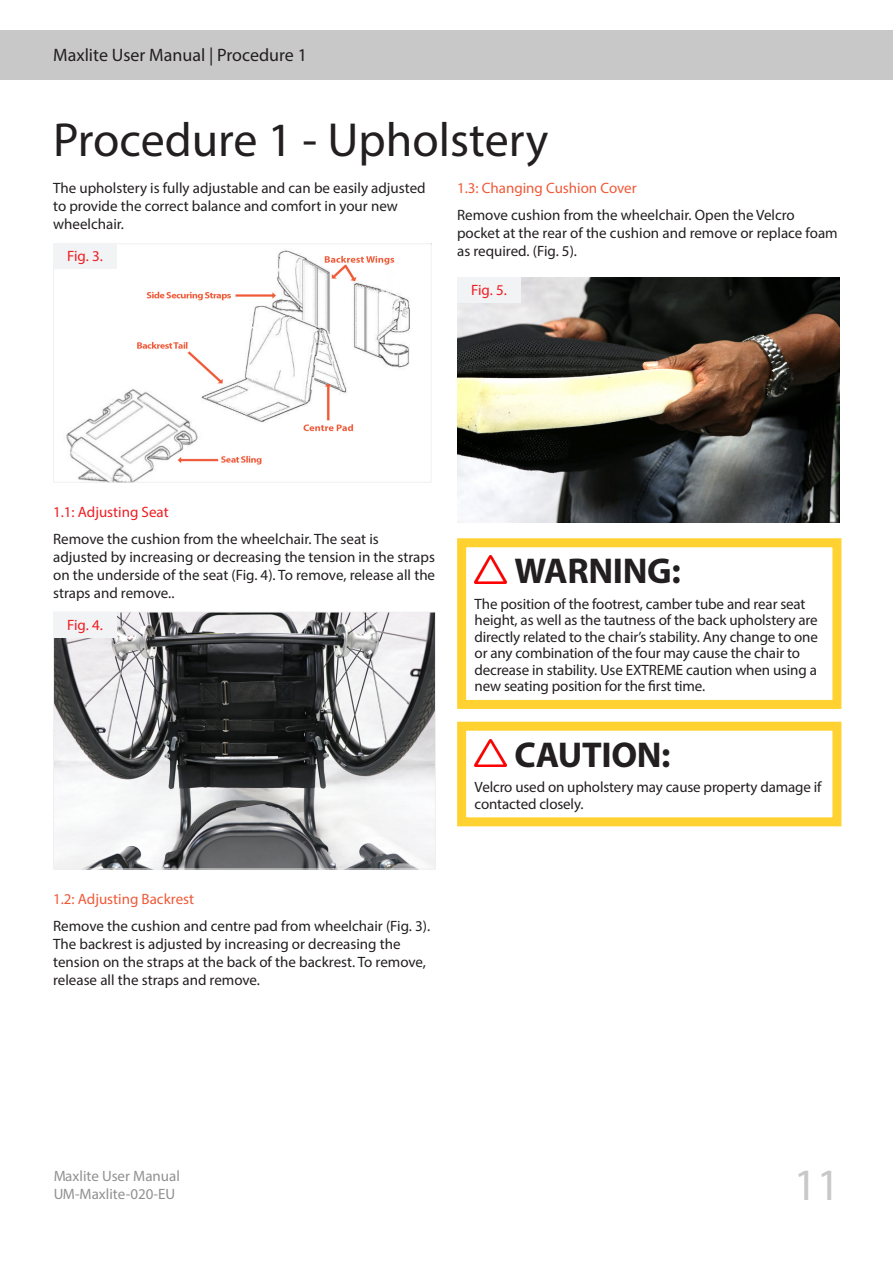
<style>
.page{position:relative;width:893px;height:1263px;background:#fff}
.page>*{position:absolute;margin:0;border:0;box-sizing:border-box;transform-origin:0 0}
.Heading_1{font:48px "Myriad Pro";color:#231f20}
.t1{font:45px "Myriad Pro";color:#c8c8c8}
.Box_Heading{font:700 36px "Myriad Pro";letter-spacing:-.01em;color:#231f20}
.t2{font:18px "Myriad Pro";color:#231f20}
.Box_Text_10_11{font:15px/18px "Myriad Pro";color:#231f20}
.Internal_Heading_-_R{font:15px "Myriad Pro";color:#f05937}
.Image_no{font:15px "Myriad Pro";letter-spacing:-.015em;color:#ee1d23}
.Internal_Heading_-_R-2{font:15px "Myriad Pro";color:#ee1d23}
</style>
<div class="page">
<div style="left:0;top:31px;width:893px;height:49px;background:#c8c8c8"></div>
<img style="left:475px;top:556px;width:31px;height:27px">
<div style="left:457px;top:538px;width:384px;height:171px;border:9px solid #ffd231"></div>
<img style="left:475px;top:739px;width:31px;height:28px">
<div style="left:457px;top:722px;width:384px;height:104px;border:9px solid #ffd231"></div>
<img style="left:66px;top:250px;width:344px;height:231px">
<div style="left:53px;top:243px;width:378px;height:240px;border:1px solid #f0f0f0"></div>
<div style="left:53px;top:243px;width:64px;height:26px;background:#f2f3f4"></div>
<img style="left:55px;top:614px;width:379px;height:253px">
<div style="left:53px;top:612px;width:383px;height:257px;border:1px solid #f0f0f0"></div>
<div style="left:53px;top:612px;width:64px;height:25px;background:#f2f3f4"></div>
<img style="left:457px;top:278px;width:383px;height:244px">
<div style="left:457px;top:278px;width:64px;height:25px;background:#f2f3f4"></div>
<p class="t2" style="left:53px;top:44px;width:255px">Maxlite User Manual | Procedure 1</p>
<p class="Heading_1" style="left:53px;top:111px;width:497px">Procedure 1 - Upholstery</p>
<p class="Box_Text_10_11" style="left:53px;top:179px;width:374px">The upholstery is fully adjustable and can be easily adjusted to provide the correct balance and comfort in your new wheelchair.</p>
<p class="Internal_Heading_-_R" style="left:457px;top:179px;width:181px">1.3: Changing Cushion Cover</p>
<p class="Box_Text_10_11" style="left:457px;top:206px;width:382px">Remove cushion from the wheelchair. Open the Velcro pocket at the rear of the cushion and remove or replace foam as required. (Fig. 5).</p>
<p class="Image_no" style="left:67px;top:247px;width:37px">Fig. 3.</p>
<p class="Image_no" style="left:471px;top:281px;width:37px">Fig. 5.</p>
<p class="Internal_Heading_-_R-2" style="left:53px;top:503px;width:117px">1.1: Adjusting Seat</p>
<p class="Box_Text_10_11" style="left:53px;top:530px;width:383px">Remove the cushion from the wheelchair. The seat is adjusted by increasing or decreasing the tension in the straps on the underside of the seat (Fig. 4). To remove, release all the straps and remove..</p>
<p class="Image_no" style="left:67px;top:615px;width:37px">Fig. 4.</p>
<p class="Internal_Heading_-_R" style="left:53px;top:890px;width:142px">1.2: Adjusting Backrest</p>
<p class="Box_Text_10_11" style="left:53px;top:917px;width:379px">Remove the cushion and centre pad from wheelchair (Fig. 3).<br>The backrest is adjusted by increasing or decreasing the tension on the straps at the back of the backrest. To remove, release all the straps and remove.</p>
<p class="Box_Heading" style="left:514px;top:548px;width:168px">WARNING:</p>
<p class="Box_Text_10_11" style="left:475px;top:595px;width:345px;line-height:16.5px">The position of the footrest, camber tube and rear seat height, as well as the tautness of the back upholstery are directly related to the chair’s stability. Any change to one or any combination of the four may cause the chair to decrease in stability. Use EXTREME caution when using a new seating position for the first time.</p>
<p class="Box_Heading" style="left:514px;top:731px;width:158px">CAUTION:</p>
<p class="Box_Text_10_11" style="left:475px;top:779px;width:349px;line-height:16.5px">Velcro used on upholstery may cause property damage if contacted closely.</p>
<p class="Box_Text_10_11" style="left:53px;top:1167px;width:128px">Maxlite User Manual<br>UM-Maxlite-020-EU</p>
<h2 class="t1" style="left:794px;top:1157px;width:48px">11</h2>
</div>
